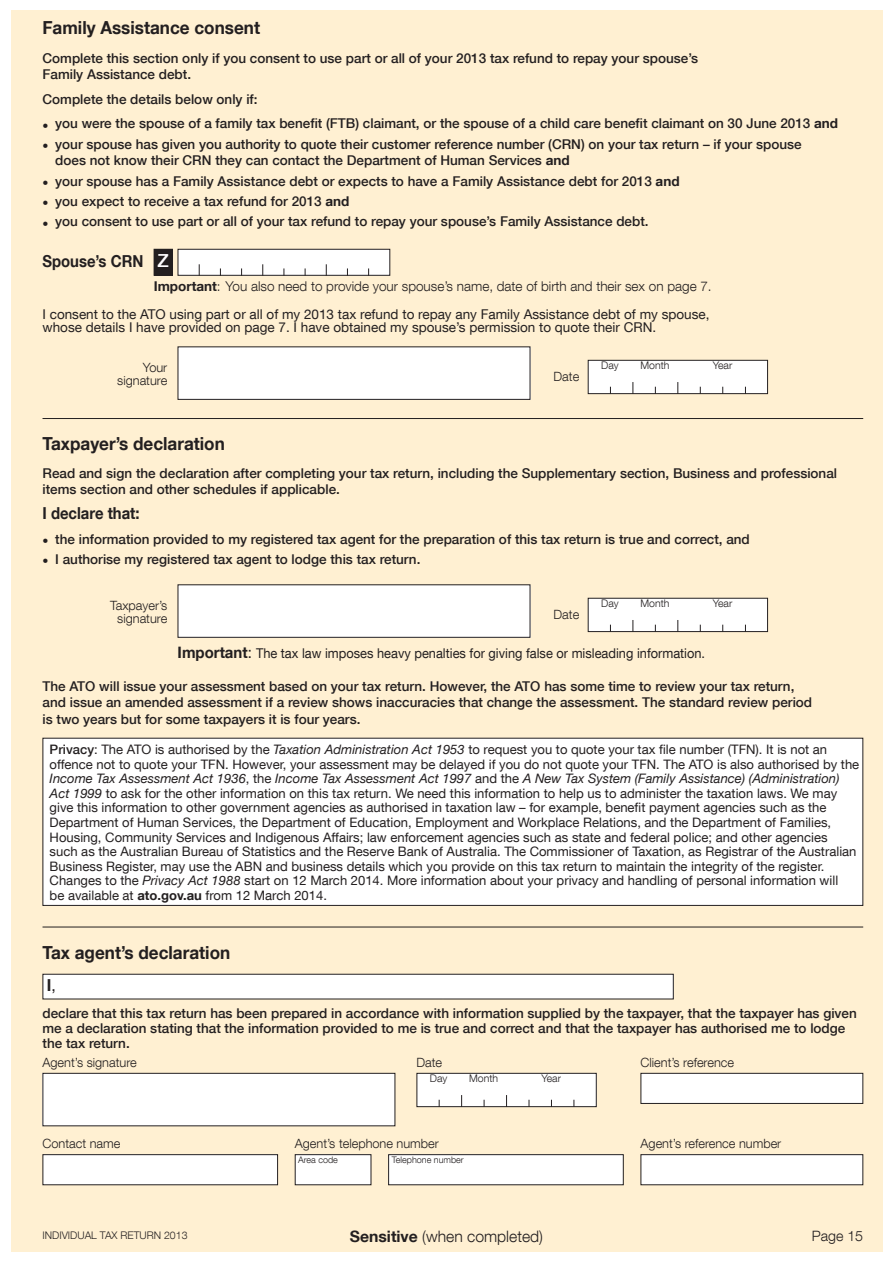
<style>
.page{position:relative;width:893px;height:1263px;background:#fff}
.page>*{position:absolute;margin:0;border:0;box-sizing:border-box;transform-origin:0 0}
.t1{font:700 18px "Helvetica Neue LT Com";color:#231f20;scale:.95 1}
.t2{font:700 16.5px "Helvetica Neue LT Com";color:#231f20;scale:.9 1}
.t3{font:700 16.5px "Helvetica Neue LT Com";color:#231f20;scale:.95 1}
.t4{font:300 15.75px "Helvetica Neue LT Com";color:#231f20}
.t5{font:300 14.25px "Helvetica Neue LT Com";color:#231f20}
.t6{font:500 13.5px/16.2px "Helvetica Neue LT Com";color:#231f20}
.t7{font:13.5px/13.5px "Helvetica Neue LT Com";color:#231f20}
.t8{font:13.5px "Helvetica Neue LT Com";color:#231f20;scale:.95 1}
.t9{font:300 13.5px "Helvetica Neue LT Com";color:#231f20}
.t10{font:13.05px/14.5px "Helvetica Neue LT Com";color:#231f20}
.t11{font:300 12.75px/12.8px "Helvetica Neue LT Com";color:#231f20;text-align:right}
.t12{font:300 10.5px "Helvetica Neue LT Com";color:#231f20}
.t13{font:300 9px "Helvetica Neue LT Com";color:#231f20}
.s1{font-weight:700}
.s2{font-weight:500;font-size:18px;color:#fff}
.s3{font-weight:700;font-size:15.75px}
.s4{font-size:15.75px}
.s5{font-weight:500}
.s6{font-style:italic}
.s7{font-weight:400}
</style>
<div class="page">
<div style="left:11px;top:11px;width:871px;height:1241px;background:#fff0d2"></div>
<hr style="left:43px;top:418px;width:820px;height:1px;background:#231f20">
<hr style="left:43px;top:927px;width:820px;height:1px;background:#231f20">
<div style="left:641px;top:1073px;width:222px;height:30px;background:#fff"></div>
<div style="left:640px;top:1073px;width:223px;height:31px;border:1px solid #231f20"></div>
<div style="left:43px;top:974px;width:630px;height:25px;background:#fff"></div>
<div style="left:43px;top:974px;width:631px;height:25px;border:1px solid #231f20"></div>
<div style="left:417px;top:1073px;width:179px;height:34px;background:#fff"></div>
<div style="left:416px;top:1073px;width:181px;height:34px;border:1px solid #231f20"></div>
<svg style="left:461px;top:1095px;width:1px;height:12px"></svg>
<svg style="left:506px;top:1095px;width:1px;height:12px"></svg>
<div style="left:641px;top:1155px;width:222px;height:30px;background:#fff"></div>
<div style="left:640px;top:1154px;width:223px;height:31px;border:1px solid #231f20"></div>
<div style="left:389px;top:1155px;width:234px;height:30px;background:#fff"></div>
<div style="left:388px;top:1154px;width:236px;height:31px;border:1px solid #231f20"></div>
<div style="left:295px;top:1155px;width:76px;height:30px;background:#fff"></div>
<div style="left:295px;top:1154px;width:76px;height:31px;border:1px solid #231f20"></div>
<div style="left:43px;top:1155px;width:235px;height:30px;background:#fff"></div>
<div style="left:43px;top:1154px;width:235px;height:31px;border:1px solid #231f20"></div>
<div style="left:43px;top:1073px;width:352px;height:53px;background:#fff"></div>
<div style="left:43px;top:1073px;width:352px;height:53px;border:1px solid #231f20"></div>
<div style="left:588px;top:360px;width:180px;height:34px;background:#fff"></div>
<div style="left:588px;top:360px;width:180px;height:34px;border:1px solid #231f20"></div>
<svg style="left:632px;top:382px;width:1px;height:12px"></svg>
<svg style="left:677px;top:382px;width:1px;height:12px"></svg>
<div style="left:178px;top:347px;width:352px;height:52px;background:#fff"></div>
<div style="left:178px;top:346px;width:352px;height:54px;border:1px solid #231f20"></div>
<div style="left:178px;top:249px;width:212px;height:26px;background:#fff"></div>
<div style="left:178px;top:249px;width:212px;height:27px;border:1px solid #231f20"></div>
<svg style="left:199px;top:264px;width:1px;height:12px"></svg>
<svg style="left:326px;top:264px;width:1px;height:12px"></svg>
<svg style="left:262px;top:264px;width:1px;height:12px"></svg>
<div style="left:154px;top:249px;width:18px;height:26px;background:#231f20"></div>
<div style="left:154px;top:249px;width:19px;height:27px;border:1px solid #231f20"></div>
<div style="left:43px;top:738px;width:820px;height:167px;background:#fff"></div>
<div style="left:43px;top:738px;width:820px;height:168px;border:1px solid #231f20"></div>
<div style="left:588px;top:598px;width:180px;height:34px;background:#fff"></div>
<div style="left:588px;top:598px;width:180px;height:34px;border:1px solid #231f20"></div>
<svg style="left:632px;top:620px;width:1px;height:12px"></svg>
<svg style="left:677px;top:620px;width:1px;height:12px"></svg>
<div style="left:178px;top:585px;width:352px;height:52px;background:#fff"></div>
<div style="left:178px;top:584px;width:352px;height:54px;border:1px solid #231f20"></div>
<h1 class="t1" style="left:43px;top:21px;width:230px">Family Assistance consent</h1>
<p class="t6" style="left:43px;top:50px;width:657px">Complete this section only if you consent to use part or all of your 2013 tax refund to repay your spouse’s<br>Family Assistance debt.</p>
<p class="t6" style="left:43px;top:92px;width:217px">Complete the details below only if:</p>
<p class="t6" style="left:43px;top:115px;width:797px"><sub>•</sub> you were the spouse of a family tax benefit (FTB) claimant, or the spouse of a child care benefit claimant on 30 June 2013 <span class="s1">and</span></p>
<p class="t6" style="left:55px;top:136px;width:748px;text-indent:-13px"><sub>•</sub> your spouse has given you authority to quote their customer reference number (CRN) on your tax return – if your spouse does not know their CRN they can contact the Department of Human Services <span class="s1">and</span></p>
<p class="t6" style="left:43px;top:172px;width:639px"><sub>•</sub> your spouse has a Family Assistance debt or expects to have a Family Assistance debt for 2013 <span class="s1">and</span></p>
<p class="t6" style="left:43px;top:193px;width:308px"><sub>•</sub> you expect to receive a tax refund for 2013 <span class="s1">and</span></p>
<p class="t6" style="left:43px;top:213px;width:608px"><sub>•</sub> you consent to use part or all of your tax refund to repay your spouse’s Family Assistance debt.</p>
<p class="t2" style="left:43px;top:251px;width:142px">Spouse’s CRN <span class="s2">Z</span></p>
<p class="t9" style="left:154px;top:281px;width:559px"><span class="s1">Important</span>: You also need to provide your spouse’s name, date of birth and their sex on page 7.</p>
<p class="t7" style="left:43px;top:307px;width:668px">I consent to the ATO using part or all of my 2013 tax refund to repay any Family Assistance debt of my spouse, whose details I have provided on page 7. I have obtained my spouse’s permission to quote their CRN.</p>
<p class="t11" style="left:117px;top:362px;width:52px">Your signature</p>
<p class="t11" style="left:554px;top:370px;width:27px">Date</p>
<h1 class="t1" style="left:43px;top:432px;width:193px">Taxpayer’s declaration</h1>
<p class="t12" style="left:601px;top:361px;width:19px">Day</p>
<p class="t12" style="left:640px;top:361px;width:30px">Month</p>
<p class="t12" style="left:713px;top:361px;width:21px">Year</p>
<p class="t6" style="left:43px;top:466px;width:796px">Read and sign the declaration after completing your tax return, including the Supplementary section, Business and professional items section and other schedules if applicable.</p>
<p class="t2" style="left:43px;top:507px;width:109px">I declare that:</p>
<p class="t6" style="left:43px;top:531px;width:709px"><sub>•</sub> the information provided to my registered tax agent for the preparation of this tax return is true and correct, and</p>
<p class="t6" style="left:43px;top:552px;width:379px"><sub>•</sub> I authorise my registered tax agent to lodge this tax return.</p>
<p class="t11" style="left:110px;top:600px;width:59px;text-align:center">Taxpayer’s signature</p>
<p class="t11" style="left:554px;top:608px;width:27px">Date</p>
<p class="t12" style="left:601px;top:599px;width:19px">Day</p>
<p class="t12" style="left:640px;top:599px;width:30px">Month</p>
<p class="t12" style="left:713px;top:599px;width:21px">Year</p>
<p class="t8" style="left:178px;top:644px;width:557px"><span class="s3">Important</span><span class="s4">:</span> The tax law imposes heavy penalties for giving false or misleading information.</p>
<p class="t6" style="left:43px;top:679px;width:771px">The ATO will issue your assessment based on your tax return. However, the ATO has some time to review your tax return, and issue an amended assessment if a review shows inaccuracies that change the assessment. The standard review period is two years but for some taxpayers it is four years.</p>
<p class="t10" style="left:50px;top:742px;width:811px"><span class="s5">Privacy</span>: The ATO is authorised by the <span class="s6">Taxation Administration Act 1953</span> to request you to quote your tax file number (TFN). It is not an offence not to quote your TFN. However, your assessment may be delayed if you do not quote your TFN. The ATO is also authorised by the <span class="s6">Income Tax Assessment Act 1936</span>, the <span class="s6">Income Tax Assessment Act 1997</span> and the <span class="s6">A New Tax System (Family Assistance) (Administration)<br>Act 1999</span> to ask for the other information on this tax return. We need this information to help us to administer the taxation laws. We may give this information to other government agencies as authorised in taxation law – for example, benefit payment agencies such as the Department of Human Services, the Department of Education, Employment and Workplace Relations, and the Department of Families, Housing, Community Services and Indigenous Affairs; law enforcement agencies such as state and federal police; and other agencies<br>such as the Australian Bureau of Statistics and the Reserve Bank of Australia. The Commissioner of Taxation, as Registrar of the Australian Business Register, may use the ABN and business details which you provide on this tax return to maintain the integrity of the register.<br>Changes to the <span class="s6">Privacy Act 1988</span> start on 12 March 2014. More information about your privacy and handling of personal information will<br>be available at <span class="s1">ato.gov.au</span> from 12 March 2014.</p>
<h1 class="t1" style="left:43px;top:941px;width:199px">Tax agent’s declaration</h1>
<p class="t3" style="left:47px;top:978px;width:11px">I<span class="s7">,</span></p>
<p class="t6" style="left:43px;top:1006px;width:816px;line-height:15px">declare that this tax return has been prepared in accordance with information supplied by the taxpayer, that the taxpayer has given me a declaration stating that the information provided to me is true and correct and that the taxpayer has authorised me to lodge the tax return.</p>
<p class="t11" style="left:43px;top:1056px;width:96px">Agent’s signature</p>
<p class="t11" style="left:416px;top:1056px;width:27px">Date</p>
<p class="t11" style="left:640px;top:1056px;width:95px">Client’s reference</p>
<p class="t12" style="left:430px;top:1074px;width:19px">Day</p>
<p class="t12" style="left:469px;top:1074px;width:30px">Month</p>
<p class="t12" style="left:541px;top:1074px;width:21px">Year</p>
<p class="t11" style="left:43px;top:1138px;width:79px">Contact name</p>
<p class="t11" style="left:295px;top:1138px;width:146px">Agent’s telephone number</p>
<p class="t11" style="left:640px;top:1138px;width:142px">Agent’s reference number</p>
<p class="t13" style="left:298px;top:1156px;width:41px">Area code</p>
<p class="t13" style="left:392px;top:1156px;width:73px">Telephone number</p>
<p class="t12" style="left:43px;top:1230px;width:146px">INDIVIDUAL TAX RETURN 2013</p>
<p class="t4" style="left:350px;top:1229px;width:195px"><span class="s1">Sensitive</span> (when completed)</p>
<p class="t5" style="left:812px;top:1230px;width:53px">Page 15</p>
</div>
